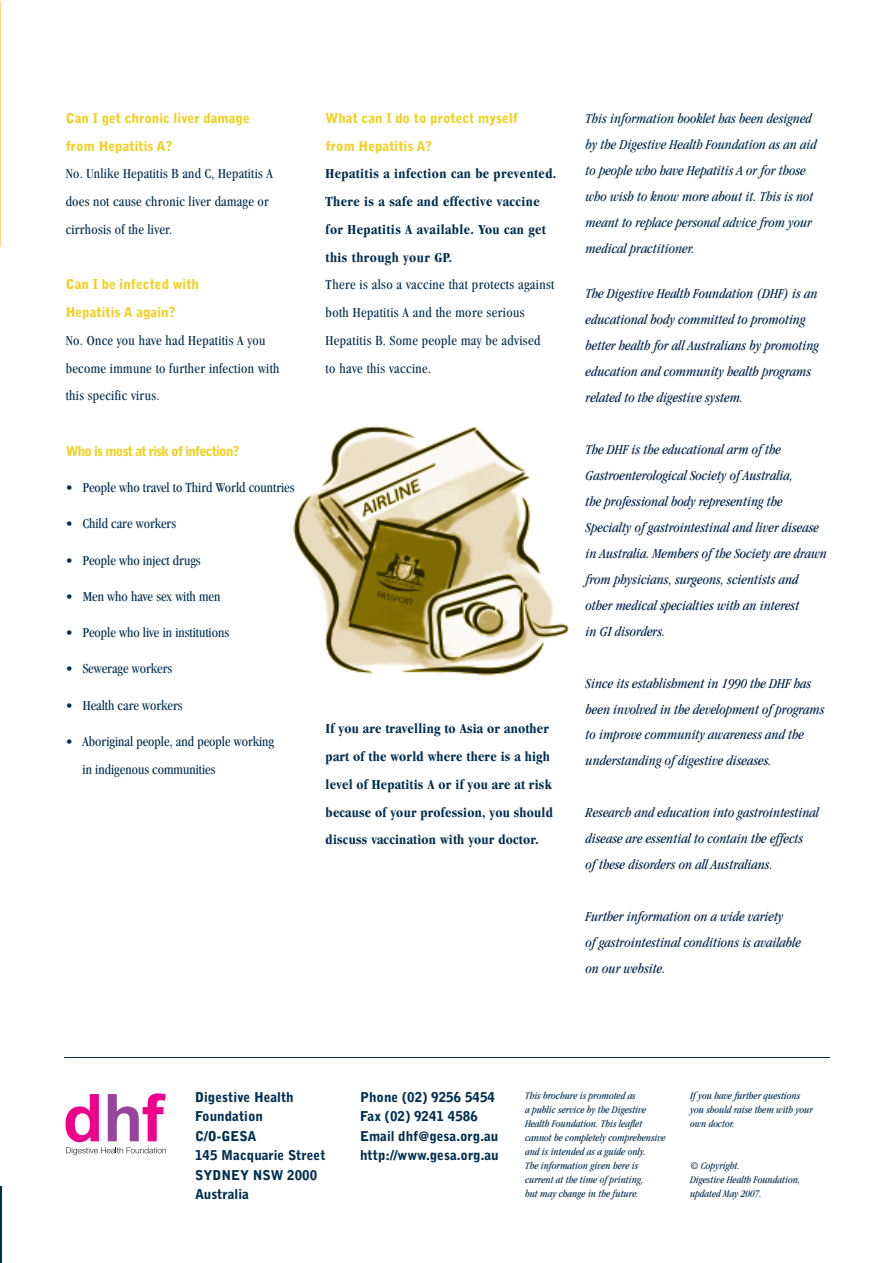
<style>
.page{position:relative;width:893px;height:1263px;background:#fff}
.page>*{position:absolute;margin:0;border:0;box-sizing:border-box;transform-origin:0 0}
.t1{font:italic condensed 14.25px/26px "Garamond";color:#00264c}
.t2{font:condensed 14.25px/27.8px "Garamond";letter-spacing:.02em;color:#002e4f}
.t3{font:700 condensed 14.25px/27.8px "Garamond";letter-spacing:.015em;color:#002e4f}
.t4{font:condensed 14.25px/27.8px "Garamond";color:#002e4f}
.t5{font:italic condensed 14.25px/26px "Garamond";color:#002e4f}
.t6{font:900 13.5px/19.5px "Bell Gothic";color:#002e4f}
.t7{font:900 13.5px/27.8px "Bell Gothic";color:#f3cf1d}
.t8{font:900 13.5px "Bell Gothic";letter-spacing:-.055em;color:#f3cf1d}
.t9{font:italic condensed 10.5px/14px "Garamond";color:#002e4f}
</style>
<div class="page">
<img style="left:293px;top:426px;width:277px;height:250px">
<hr style="left:0;top:1px;width:1px;height:246px;background:#f8de84">
<hr style="left:0;top:1186px;width:1px;height:77px;background:#002e4f">
<hr style="left:64px;top:1057px;width:766px;height:1px;background:#002e4f">
<svg style="left:66px;top:1093px;width:100px;height:62px"></svg>
<p class="t7" style="left:66px;top:105px;width:186px">Can I get chronic liver damage from Hepatitis A?</p>
<p class="t2" style="left:66px;top:161px;width:209px">No. Unlike Hepatitis B and C, Hepatitis A does not cause chronic liver damage or cirrhosis of the liver.</p>
<p class="t7" style="left:66px;top:272px;width:135px">Can I be infected with<br>Hepatitis A again?</p>
<p class="t2" style="left:66px;top:328px;width:215px">No. Once you have had Hepatitis A you become immune to further infection with this specific virus.</p>
<p class="t8" style="left:66px;top:446px;width:175px">Who is most at risk of infection?</p>
<p class="t4" style="left:66px;top:475px;width:230px">• People who travel to Third World countries</p>
<p class="t4" style="left:66px;top:511px;width:112px">• Child care workers</p>
<p class="t4" style="left:66px;top:547px;width:136px">• People who inject drugs</p>
<p class="t4" style="left:66px;top:584px;width:156px">• Men who have sex with men</p>
<p class="t4" style="left:66px;top:620px;width:165px">• People who live in institutions</p>
<p class="t4" style="left:66px;top:656px;width:108px">• Sewerage workers</p>
<p class="t4" style="left:66px;top:692px;width:118px">• Health care workers</p>
<p class="t4" style="left:83px;top:729px;width:193px;text-indent:-17px">• Aboriginal people, and people working in indigenous communities</p>
<p class="t7" style="left:325px;top:105px;width:194px">What can I do to protect myself from Hepatitis A?</p>
<p class="t3" style="left:325px;top:161px;width:232px">Hepatitis a infection can be prevented.<br>There is a safe and effective vaccine for Hepatitis A available. You can get this through your GP.</p>
<p class="t2" style="left:325px;top:272px;width:230px">There is also a vaccine that protects against both Hepatitis A and the more serious Hepatitis B. Some people may be advised<br>to have this vaccine.</p>
<p class="t3" style="left:325px;top:716px;width:229px">If you are travelling to Asia or another part of the world where there is a high level of Hepatitis A or if you are at risk because of your profession, you should discuss vaccination with your doctor.</p>
<p class="t5" style="left:585px;top:107px;width:233px">This information booklet has been designed by the Digestive Health Foundation as an aid to people who have Hepatitis A or for those who wish to know more about it. This is not meant to replace personal advice from your medical practitioner.</p>
<p class="t1" style="left:585px;top:282px;width:235px">The Digestive Health Foundation (DHF) is an educational body committed to promoting better health for all Australians by promoting education and community health programs related to the digestive system.</p>
<p class="t1" style="left:585px;top:438px;width:243px">The DHF is the educational arm of the Gastroenterological Society of Australia,<br>the professional body representing the Specialty of gastrointestinal and liver disease in Australia. Members of the Society are drawn from physicians, surgeons, scientists and other medical specialties with an interest<br>in GI disorders.</p>
<p class="t1" style="left:585px;top:671px;width:240px">Since its establishment in 1990 the DHF has been involved in the development of programs to improve community awareness and the understanding of digestive diseases.</p>
<p class="t1" style="left:585px;top:801px;width:235px">Research and education into gastrointestinal disease are essential to contain the effects<br>of these disorders on all Australians.</p>
<p class="t1" style="left:585px;top:905px;width:217px">Further information on a wide variety<br>of gastrointestinal conditions is available on our website.</p>
<p class="t6" style="left:195px;top:1088px;width:132px">Digestive Health<br>Foundation<br>C/O-GESA<br>145 Macquarie Street<br>SYDNEY NSW 2000<br>Australia</p>
<p class="t6" style="left:360px;top:1088px;width:140px">Phone (02) 9256 5454<br>Fax (02) 9241 4586<br>Email dhf@gesa.org.au http://www.gesa.org.au</p>
<p class="t9" style="left:525px;top:1090px;width:142px">This brochure is promoted as<br>a public service by the Digestive<br>Health Foundation. This leaflet cannot be completely comprehensive and is intended as a guide only.<br>The information given here is current at the time of printing,<br>but may change in the future.</p>
<p class="t9" style="left:690px;top:1090px;width:124px">If you have further questions you should raise them with your own doctor.</p>
<p class="t9" style="left:690px;top:1159px;width:112px">© Copyright.<br>Digestive Health Foundation, updated May 2007.</p>
</div>
